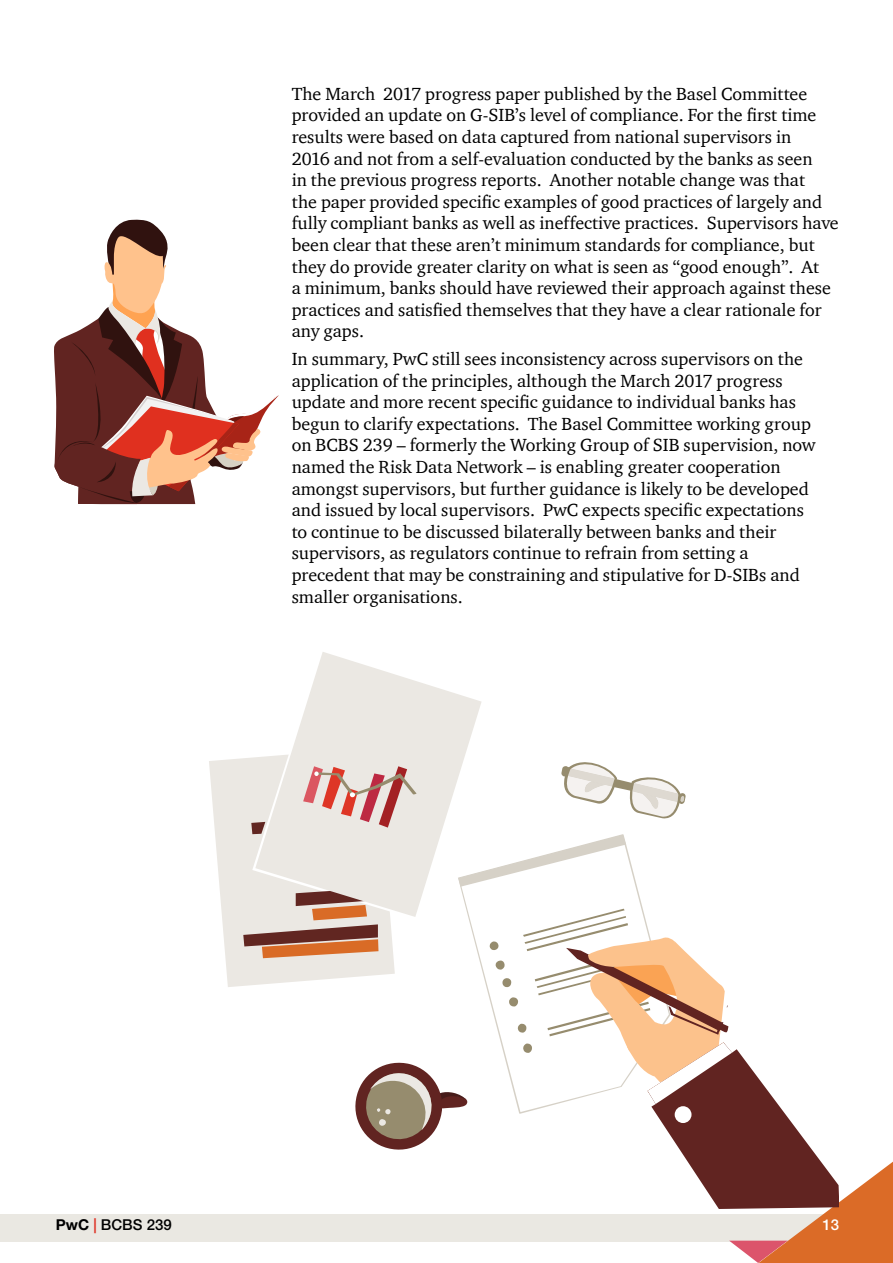
<style>
.page{position:relative;width:893px;height:1263px;background:#fff}
.page>*{position:absolute;margin:0;border:0;box-sizing:border-box;transform-origin:0 0}
.t1{font:18px/21.6px "ITC Charter Com";color:#000}
.t2{font:500 15px "Helvetica Neue";color:#000}
.t3{font:500 15px "Helvetica Neue";color:#fff}
.s1{font-weight:700}
.s2{color:#df3326}
</style>
<div class="page">
<div style="left:0;top:1214px;width:824px;height:28px;background:#eae8e2"></div>
<svg style="left:467px;top:834px;width:176px;height:269px"></svg>
<svg style="left:482px;top:835px;width:144px;height:52px"></svg>
<svg style="left:355px;top:1062px;width:112px;height:88px"></svg>
<svg style="left:561px;top:762px;width:125px;height:57px"></svg>
<svg style="left:293px;top:652px;width:189px;height:265px;fill:#ebe8e3"></svg>
<svg style="left:209px;top:747px;width:208px;height:240px"></svg>
<svg style="left:489px;top:909px;width:404px;height:354px"></svg>
<svg style="left:54px;top:219px;width:225px;height:285px"></svg>
<p class="t1" style="left:292px;top:83px;width:549px">The March 2017 progress paper published by the Basel Committee provided an update on G-SIB’s level of compliance. For the first time results were based on data captured from national supervisors in<br>2016 and not from a self-evaluation conducted by the banks as seen<br>in the previous progress reports. Another notable change was that<br>the paper provided specific examples of good practices of largely and fully compliant banks as well as ineffective practices. Supervisors have been clear that these aren’t minimum standards for compliance, but they do provide greater clarity on what is seen as “good enough”. At<br>a minimum, banks should have reviewed their approach against these practices and satisfied themselves that they have a clear rationale for any gaps.</p>
<p class="t1" style="left:292px;top:348px;width:526px">In summary, PwC still sees inconsistency across supervisors on the application of the principles, although the March 2017 progress update and more recent specific guidance to individual banks has begun to clarify expectations. The Basel Committee working group on BCBS 239 – formerly the Working Group of SIB supervision, now named the Risk Data Network – is enabling greater cooperation amongst supervisors, but further guidance is likely to be developed and issued by local supervisors. PwC expects specific expectations to continue to be discussed bilaterally between banks and their supervisors, as regulators continue to refrain from setting a precedent that may be constraining and stipulative for D-SIBs and smaller organisations.</p>
<p class="t2" style="left:56px;top:1216px;width:117px"><span class="s1">PwC</span> <span class="s2">|</span> BCBS 239</p>
<p class="t3" style="left:822px;top:1216px;width:18px">13</p>
</div>
